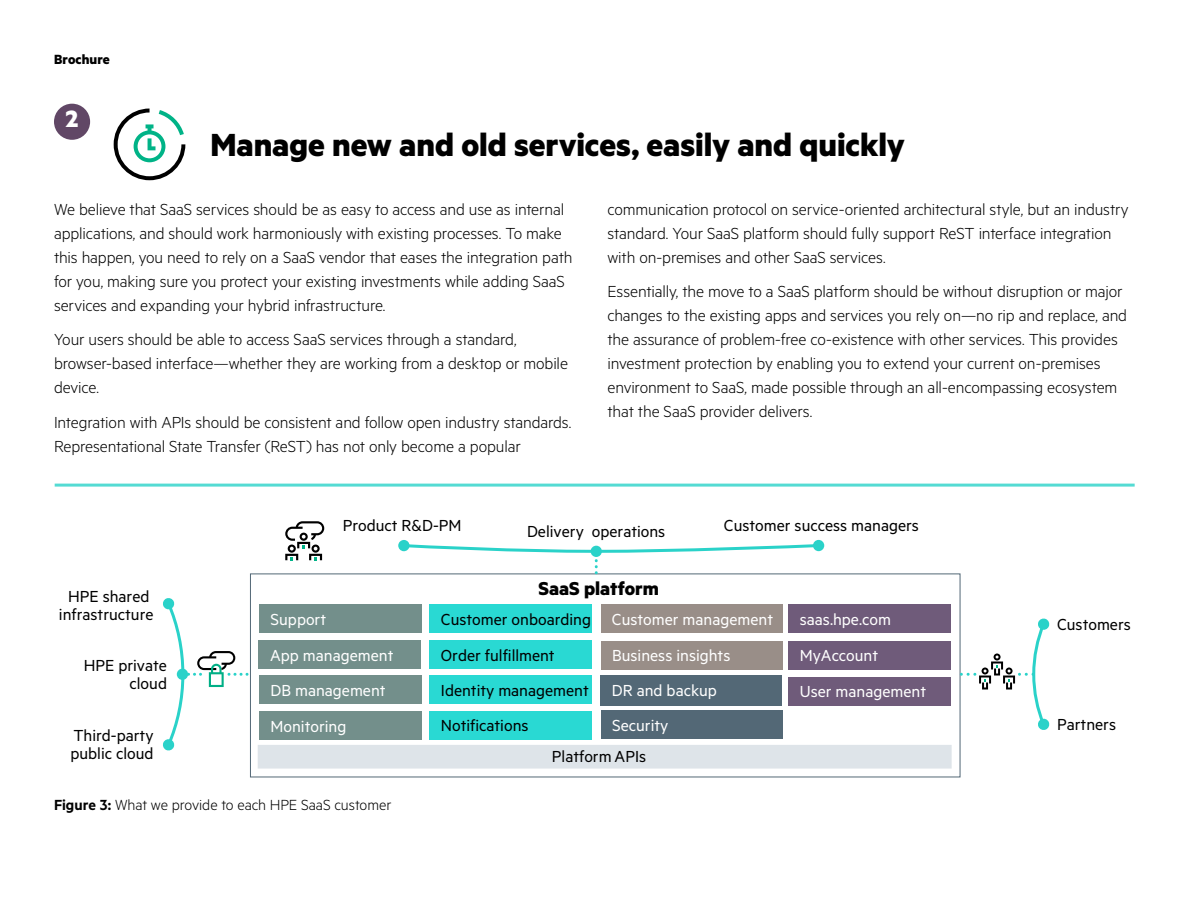
<style>
.page{position:relative;width:1188px;height:918px;background:#fff}
.page>*{position:absolute;margin:0;border:0;box-sizing:border-box;transform-origin:0 0}
.t1{font:700 36px "Metric HPE";color:#000}
.t2{font:700 26.55px "Metric HPE";color:#fff}
.t3{font:700 21px "Metric HPE";color:#000}
.t4{font:300 18px/24px "Metric HPE";letter-spacing:-.01em;color:#000}
.t5{font:18px/18px "Metric HPE";color:#000;text-align:center}
.t6{font:18px "Metric HPE";color:#fff}
.t7{font:300 16.5px "Metric HPE";letter-spacing:-.005em;color:#000}
.t8{font:700 15px "Metric HPE";letter-spacing:.005em;color:#000}
.s1{color:#fff}
.s2{font-weight:600}
</style>
<div class="page">
<svg style="left:114px;top:109px;width:71px;height:71px"></svg>
<svg style="left:398px;top:540px;width:12px;height:11px"></svg>
<div style="left:813px;top:540px;width:11px;height:11px;background:#2ad2c9;border-radius:50%"></div>
<div style="left:259px;top:604px;width:162px;height:29px;background:#738f8b"></div>
<div style="left:259px;top:675px;width:162px;height:29px;background:#738f8b"></div>
<div style="left:788px;top:605px;width:163px;height:28px;background:#6f5b7a"></div>
<div style="left:788px;top:641px;width:163px;height:29px;background:#6f5b7a"></div>
<div style="left:601px;top:641px;width:181px;height:29px;background:#998e88"></div>
<div style="left:601px;top:604px;width:181px;height:29px;background:#998e88"></div>
<div style="left:259px;top:746px;width:692px;height:21px;background:#dee4e9"></div>
<div style="left:258px;top:745px;width:694px;height:24px;border:2px solid #dee4e9"></div>
<div style="left:259px;top:640px;width:162px;height:29px;background:#738f8b"></div>
<div style="left:430px;top:640px;width:162px;height:29px;background:#29d9d3"></div>
<div style="left:430px;top:604px;width:162px;height:29px;background:#29d9d3"></div>
<div style="left:788px;top:677px;width:163px;height:29px;background:#6f5b7a"></div>
<div style="left:430px;top:675px;width:162px;height:29px;background:#29d9d3"></div>
<div style="left:259px;top:711px;width:162px;height:29px;background:#738f8b"></div>
<div style="left:430px;top:711px;width:162px;height:29px;background:#29d9d3"></div>
<div style="left:601px;top:710px;width:181px;height:29px;background:#536876"></div>
<div style="left:601px;top:675px;width:181px;height:30px;background:#536876"></div>
<svg style="left:400px;top:542px;width:422px;height:32px"></svg>
<svg style="left:163px;top:598px;width:85px;height:153px"></svg>
<svg style="left:975px;top:618px;width:75px;height:112px"></svg>
<svg style="left:285px;top:521px;width:39px;height:39px"></svg>
<div style="left:54px;top:104px;width:36px;height:36px;background:#614766;border-radius:50%"></div>
<hr style="left:55px;top:484px;width:1080px;height:3px;background:#2ad2c9">
<p class="t8" style="left:54px;top:50px;width:57px">Brochure</p>
<h2 class="t2" style="left:65px;top:103px;width:15px">2</h2>
<h1 class="t1" style="left:210px;top:123px;width:696px">Manage new and old services, easily and quickly</h1>
<p class="t4" style="left:54px;top:196px;width:520px">We believe that SaaS services should be as easy to access and use as internal applications, and should work harmoniously with existing processes. To make this happen, you need to rely on a SaaS vendor that eases the integration path for you, making sure you protect your existing investments while adding SaaS services and expanding your hybrid infrastructure.</p>
<p class="t4" style="left:54px;top:327px;width:516px">Your users should be able to access SaaS services through a standard, browser-based interface—whether they are working from a desktop or mobile device.</p>
<p class="t4" style="left:54px;top:410px;width:519px">Integration with APIs should be consistent and follow open industry standards.<br>Representational State Transfer (ReST) has not only become a popular</p>
<p class="t4" style="left:608px;top:196px;width:523px">communication protocol on service-oriented architectural style, but an industry standard. Your SaaS platform should fully support ReST interface integration with on-premises and other SaaS services.</p>
<p class="t4" style="left:608px;top:279px;width:521px">Essentially, the move to a SaaS platform should be without disruption or major changes to the existing apps and services you rely on—no rip and replace, and the assurance of problem-free co-existence with other services. This provides investment protection by enabling you to extend your current on-premises environment to SaaS, made possible through an all-encompassing ecosystem that the SaaS provider delivers.</p>
<p class="t5" style="left:59px;top:587px;width:96px">HPE shared infrastructure</p>
<p class="t5" style="left:84px;top:656px;width:85px;text-align:right">HPE private cloud</p>
<p class="t5" style="left:70px;top:726px;width:85px;text-align:left">Third-party public cloud</p>
<p class="t6" style="left:271px;top:609px;width:57px">Support</p>
<p class="t5" style="left:343px;top:516px;width:120px">Product R&amp;D-PM</p>
<p class="t5" style="left:527px;top:522px;width:140px">Delivery operations</p>
<p class="t3" style="left:539px;top:576px;width:122px">SaaS platform</p>
<p class="t5" style="left:724px;top:516px;width:197px">Customer success managers</p>
<p class="t5" style="left:441px;top:610px;width:334px">Customer onboarding <span class="s1">Customer management</span></p>
<p class="t6" style="left:800px;top:609px;width:93px">saas.hpe.com</p>
<p class="t6" style="left:270px;top:645px;width:125px">App management</p>
<p class="t5" style="left:441px;top:646px;width:115px">Order fulfillment</p>
<p class="t6" style="left:612px;top:645px;width:120px">Business insights</p>
<p class="t6" style="left:800px;top:645px;width:80px">MyAccount</p>
<p class="t6" style="left:271px;top:680px;width:117px">DB management</p>
<p class="t5" style="left:441px;top:681px;width:149px">Identity management</p>
<p class="t6" style="left:800px;top:681px;width:128px">User management</p>
<p class="t6" style="left:612px;top:680px;width:106px">DR and backup</p>
<p class="t6" style="left:271px;top:716px;width:77px">Monitoring</p>
<p class="t5" style="left:441px;top:716px;width:89px">Notifications</p>
<p class="t6" style="left:612px;top:715px;width:58px">Security</p>
<p class="t5" style="left:552px;top:747px;width:96px">Platform APIs</p>
<p class="t7" style="left:54px;top:795px;width:339px"><span class="s2">Figure 3:</span> What we provide to each HPE SaaS customer</p>
<p class="t5" style="left:1057px;top:614px;width:75px">Customers</p>
<p class="t5" style="left:1057px;top:715px;width:60px">Partners</p>
</div>
